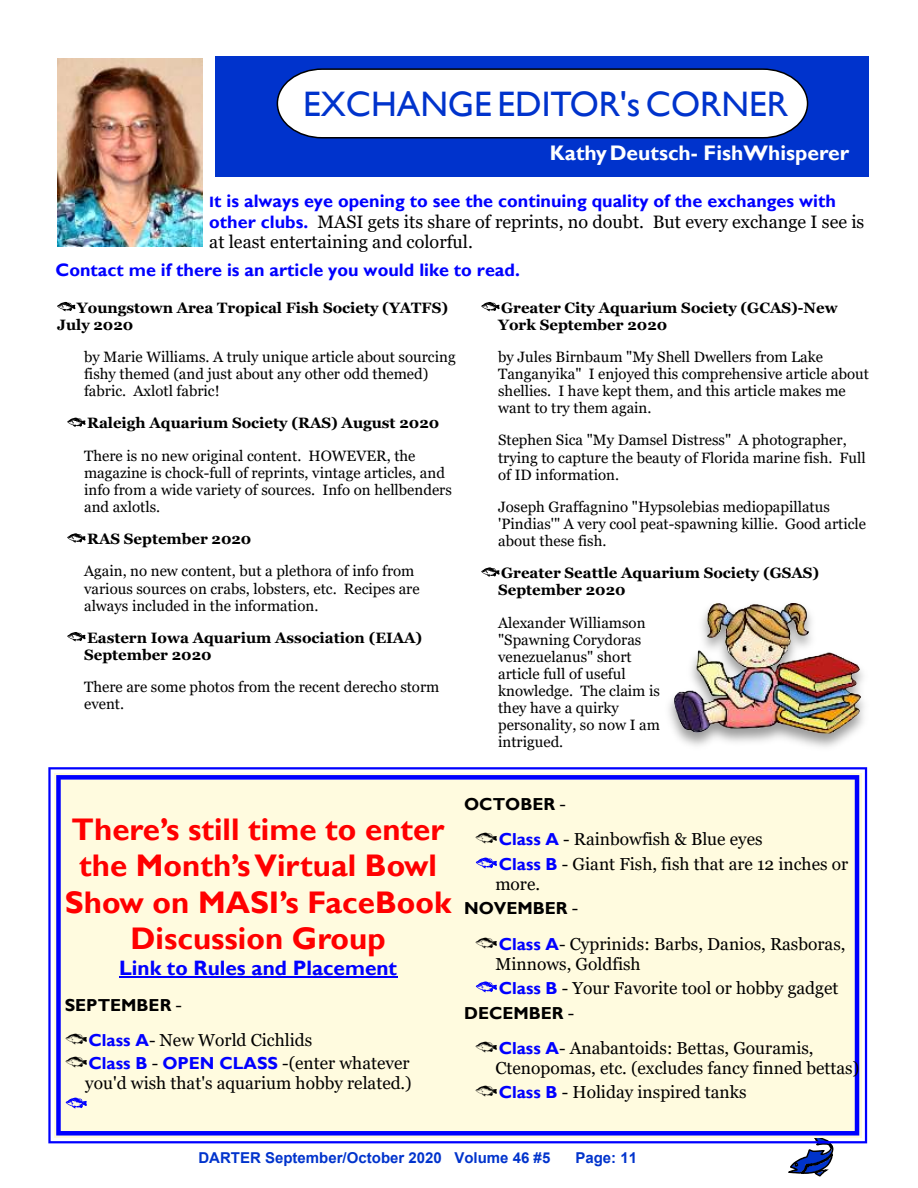
<style>
.page{position:relative;width:918px;height:1188px;background:#fff}
.page>*{position:absolute;margin:0;border:0;box-sizing:border-box;transform-origin:0 0}
.t1{font:35.4px "Gill Sans";color:#03c}
.t2{font:700 31.2px/36.2px "Gill Sans";color:#f00;text-align:center}
.t3{font:700 21px "Gill Sans";color:#fff}
.t4{font:700 20.85px "Gill Sans";color:#00f}
.t5{font:700 18px "Gill Sans";color:#00f}
.t6{font:18px/20.7px "Georgia";color:#000}
.t7{font:17.4px/23.2px "Georgia";color:#000}
.t8{font:700 17.4px "Gill Sans";color:#000}
.t9{font:15px/17.1px "Georgia";color:#000}
.t10{font:700 15px/17.2px "Georgia";color:#000}
.t11{font:700 15px "Arial";color:#03c}
.s1{font-size:15px}
.s2{font-family:"Gill Sans";font-weight:700;color:#00f}
.s3{font-family:"Georgia";font-weight:400}
.s4{font-family:"Fishy Print Two AOE"}
</style>
<div class="page">
<svg style="left:787px;top:1143px;width:47px;height:34px"></svg>
<svg style="left:57px;top:302px;width:18px;height:9px"></svg>
<svg style="left:67px;top:418px;width:19px;height:9px"></svg>
<svg style="left:67px;top:533px;width:19px;height:10px"></svg>
<svg style="left:67px;top:632px;width:19px;height:9px"></svg>
<svg style="left:481px;top:302px;width:19px;height:9px"></svg>
<svg style="left:481px;top:567px;width:19px;height:10px"></svg>
<div style="left:216px;top:56px;width:653px;height:121px;background:#03c"></div>
<svg style="left:276px;top:68px;width:533px;height:71px"></svg>
<img style="left:57px;top:58px;width:146px;height:188px">
<img style="left:669px;top:603px;width:195px;height:144px">
<img style="left:771px;top:603px;width:91px;height:128px">
<svg style="left:48px;top:767px;width:819px;height:376px;fill:#fffbdf"></svg>
<hr style="left:119px;top:976px;width:278px;height:1px;background:#00f">
<svg style="left:66px;top:1098px;width:21px;height:11px"></svg>
<svg style="left:476px;top:858px;width:21px;height:11px"></svg>
<svg style="left:476px;top:981px;width:21px;height:11px"></svg>
<h1 class="t1" style="left:303px;top:91px;width:487px">EXCHANGE EDITOR's CORNER</h1>
<h3 class="t3" style="left:550px;top:145px;width:301px">Kathy Deutsch- Fish Whisperer</h3>
<p class="t5" style="left:209px;top:194px;width:628px"><span class="s1">I</span>t is always eye opening to see the continuing quality of the exchanges with</p>
<p class="t6" style="left:209px;top:212px;width:657px"><span class="s2">other clubs.</span> MASI gets its share of reprints, no doubt. But every exchange I see is at least entertaining and colorful.</p>
<p class="t5" style="left:56px;top:264px;width:466px">Contact me if there is an article you would like to read.</p>
<p class="t10" style="left:57px;top:300px;width:392px;text-indent:20px">Youngstown Area Tropical Fish Society (YATFS)<br>July 2020</p>
<p class="t9" style="left:84px;top:349px;width:373px">by Marie Williams. A truly unique article about sourcing fishy themed (and just about any other odd themed) fabric. Axlotl fabric!</p>
<p class="t10" style="left:87px;top:416px;width:354px">Raleigh Aquarium Society (RAS) August 2020</p>
<p class="t9" style="left:84px;top:448px;width:369px">There is no new original content. HOWEVER, the magazine is chock-full of reprints, vintage articles, and info from a wide variety of sources. Info on hellbenders and axlotls.</p>
<p class="t10" style="left:87px;top:531px;width:166px">RAS September 2020</p>
<p class="t9" style="left:84px;top:564px;width:337px">Again, no new content, but a plethora of info from various sources on crabs, lobsters, etc. Recipes are always included in the information.</p>
<p class="t10" style="left:84px;top:630px;width:340px">Eastern Iowa Aquarium Association (EIAA)<br>September 2020</p>
<p class="t9" style="left:84px;top:679px;width:357px">There are some photos from the recent derecho storm event.</p>
<p class="t10" style="left:498px;top:300px;width:341px">Greater City Aquarium Society (GCAS)-New<br>York September 2020</p>
<p class="t9" style="left:498px;top:349px;width:372px">by Jules Birnbaum "My Shell Dwellers from Lake Tanganyika" I enjoyed this comprehensive article about shellies. I have kept them, and this article makes me want to try them again.</p>
<p class="t9" style="left:498px;top:433px;width:369px">Stephen Sica "My Damsel Distress" A photographer, trying to capture the beauty of Florida marine fish. Full of ID information.</p>
<p class="t9" style="left:498px;top:499px;width:369px">Joseph Graffagnino "Hypsolebias mediopapillatus 'Pindias'" A very cool peat-spawning killie. Good article about these fish.</p>
<p class="t10" style="left:498px;top:566px;width:323px">Greater Seattle Aquarium Society (GSAS)<br>September 2020</p>
<p class="t9" style="left:498px;top:615px;width:163px">Alexander Williamson "Spawning Corydoras venezuelanus" short article full of useful knowledge. The claim is they have a quirky personality, so now I am intrigued.</p>
<h2 class="t2" style="left:65px;top:815px;width:388px">There’s still time to enter the Month’s Virtual Bowl<br>Show on MASI’s FaceBook<br>Discussion Group</h2>
<h3 class="t4" style="left:119px;top:961px;width:280px">Link to Rules and Placement</h3>
<p class="t8" style="left:65px;top:999px;width:119px">SEPTEMBER <span class="s3">-</span></p>
<p class="t7" style="left:66px;top:1030px;width:345px"><span class="s4">A</span><span class="s2">Class A</span>- New World Cichlids<br><span class="s4">A</span><span class="s2">Class B</span> - <span class="s2">OPEN CLASS</span> -(enter whatever</p>
<p class="t7" style="left:85px;top:1073px;width:328px">you'd wish that's aquarium hobby related.)</p>
<p class="t8" style="left:464px;top:798px;width:103px">OCTOBER <span class="s3">-</span></p>
<p class="t7" style="left:499px;top:828px;width:351px;line-height:24.8px;text-indent:-23px"><span class="s4">A</span><span class="s2">Class A</span> - Rainbowfish &amp; Blue eyes<br><span class="s2">Class B</span> - Giant Fish, fish that are 12 inches or</p>
<p class="t7" style="left:495px;top:874px;width:46px">more.</p>
<p class="t8" style="left:464px;top:902px;width:116px">NOVEMBER <span class="s3">-</span></p>
<p class="t7" style="left:495px;top:935px;width:352px;line-height:20.1px;text-indent:-20px"><span class="s4">A</span><span class="s2">Class A</span>- Cyprinids: Barbs, Danios, Rasboras,<br>Minnows, Goldfish</p>
<p class="t7" style="left:499px;top:978px;width:341px"><span class="s2">Class B</span> - Your Favorite tool or hobby gadget</p>
<p class="t8" style="left:464px;top:1007px;width:112px">DECEMBER <span class="s3">-</span></p>
<p class="t7" style="left:495px;top:1039px;width:365px;line-height:20px;text-indent:-20px"><span class="s4">A</span><span class="s2">Class A</span>- Anabantoids: Bettas, Gouramis,<br>Ctenopomas, etc. (excludes fancy finned bettas)</p>
<p class="t7" style="left:476px;top:1082px;width:272px"><span class="s4">A</span><span class="s2">Class B</span> - Holiday inspired tanks</p>
<p class="t11" style="left:198px;top:1152px;width:353px">DARTER September/October 2020 Volume 46 #5</p>
<p class="t11" style="left:575px;top:1152px;width:63px">Page: 11</p>
</div>
